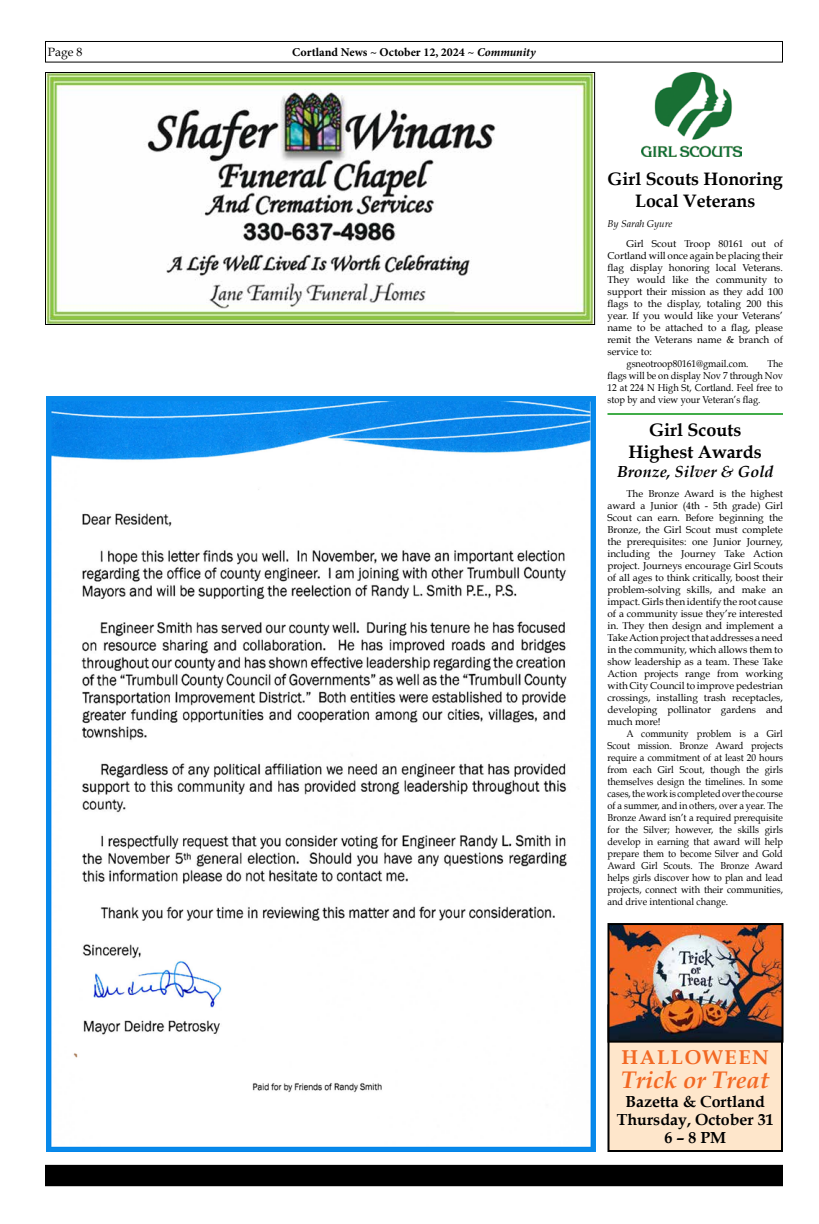
<style>
.page{position:relative;width:819px;height:1224px;background:#fff}
.page>*{position:absolute;margin:0;border:0;box-sizing:border-box;transform-origin:0 0}
.t1{font:italic 700 24px "Book Antiqua";color:#f26823}
.t2{font:700 20px "Book Antiqua";color:#f26823}
.t3{font:700 18px/21.6px "Book Antiqua";color:#000;text-align:center}
.t4{font:700 16px/18px "Book Antiqua";color:#000;text-align:center}
.t5{font:italic 700 16px "Book Antiqua";color:#000}
.t6{font:700 12px "Minion Pro";color:#000}
.t7{font:12px "Book Antiqua";color:#000}
.t8{font:10px/12px "Book Antiqua";color:#000;text-align:justify}
.t9{font:10px/12px "Book Antiqua";color:#000;text-align:justify;scale:.93 1}
.t10{font:italic 10px "Book Antiqua";color:#000}
.s1{font-style:italic}
</style>
<div class="page">
<div style="left:45px;top:41px;width:738px;height:22px;border:1px solid #000"></div>
<div style="left:46px;top:1165px;width:736px;height:21px;background:#000"></div>
<img style="left:642px;top:72px;width:99px;height:85px">
<div style="left:608px;top:1005px;width:174px;height:146px;background:#fee6cb"></div>
<div style="left:608px;top:1004px;width:175px;height:148px;border:2px solid #000"></div>
<img style="left:46px;top:396px;width:549px;height:756px">
<img style="left:47px;top:74px;width:546px;height:249px">
<div style="left:45px;top:72px;width:550px;height:253px;border:1px solid #000"></div>
<img style="left:611px;top:926px;width:170px;height:114px">
<div style="left:608px;top:923px;width:176px;height:120px;border:2px solid #000"></div>
<hr style="left:608px;top:413px;width:175px;height:2px;background:#41ad49">
<p class="t7" style="left:48px;top:44px;width:36px">Page 8</p>
<p class="t6" style="left:292px;top:44px;width:245px">Cortland News ~ October 12, 2024 ~ <span class="s1">Community</span></p>
<h3 class="t3" style="left:608px;top:169px;width:177px">Girl Scouts Honoring<br>Local Veterans</h3>
<p class="t10" style="left:608px;top:218px;width:66px">By Sarah Gyure</p>
<p class="t8" style="left:626px;top:238px;width:158px">Girl Scout Troop 80161 out of</p>
<p class="t8" style="left:608px;top:250px;width:177px">Cortland will once again be placing their</p>
<p class="t8" style="left:608px;top:262px;width:177px">flag display honoring local Veterans.</p>
<p class="t8" style="left:608px;top:274px;width:177px">They would like the community to</p>
<p class="t8" style="left:608px;top:286px;width:177px">support their mission as they add 100</p>
<p class="t8" style="left:608px;top:298px;width:177px">flags to the display, totaling 200 this</p>
<p class="t8" style="left:608px;top:310px;width:177px">year. If you would like your Veterans’</p>
<p class="t8" style="left:608px;top:322px;width:177px">name to be attached to a flag, please</p>
<p class="t8" style="left:608px;top:334px;width:177px">remit the Veterans name &amp; branch of</p>
<p class="t8" style="left:608px;top:346px;width:46px">service to:</p>
<p class="t9" style="left:626px;top:358px;width:133px">gsneotroop80161@gmail.com.</p>
<p class="t9" style="left:608px;top:358px;width:190px;text-indent:160px">The flags will be on display Nov 7 through Nov 12 at 224 N High St, Cortland. Feel free to stop by and view your Veteran’s flag.</p>
<h3 class="t3" style="left:629px;top:419px;width:135px">Girl Scouts<br>Highest Awards</h3>
<h3 class="t5" style="left:617px;top:462px;width:158px">Bronze, Silver &amp; Gold</h3>
<p class="t8" style="left:608px;top:487px;width:177px;text-indent:19px">The Bronze Award is the highest award a Junior (4th - 5th grade) Girl Scout can earn. Before beginning the Bronze, the Girl Scout must complete the prerequisites: one Junior Journey, including the Journey Take Action project. Journeys encourage Girl Scouts of all ages to think critically, boost their problem-solving skills, and make an impact. Girls then identify the root cause of a community issue they’re interested in. They then design and implement a Take Action project that addresses a need in the community, which allows them to show leadership as a team. These Take Action projects range from working with City Council to improve pedestrian crossings, installing trash receptacles, developing pollinator gardens and much more!</p>
<p class="t9" style="left:608px;top:727px;width:190px;text-indent:19px">A community problem is a Girl Scout mission. Bronze Award projects require a commitment of at least 20 hours from each Girl Scout, though the girls themselves design the timelines. In some cases, the work is completed over the course of a summer, and in others, over a year. The Bronze Award isn’t a required prerequisite for the Silver; however, the skills girls develop in earning that award will help prepare them to become Silver and Gold Award Girl Scouts. The Bronze Award helps girls discover how to plan and lead projects, connect with their communities, and drive intentional change.</p>
<h2 class="t2" style="left:622px;top:1045px;width:18px">Halloween</h2>
<h1 class="t1" style="left:621px;top:1066px;width:150px">Trick or Treat</h1>
<h3 class="t4" style="left:617px;top:1093px;width:158px">Bazetta &amp; Cortland<br>Thursday, October 31<br>6 – 8 PM</h3>
</div>
